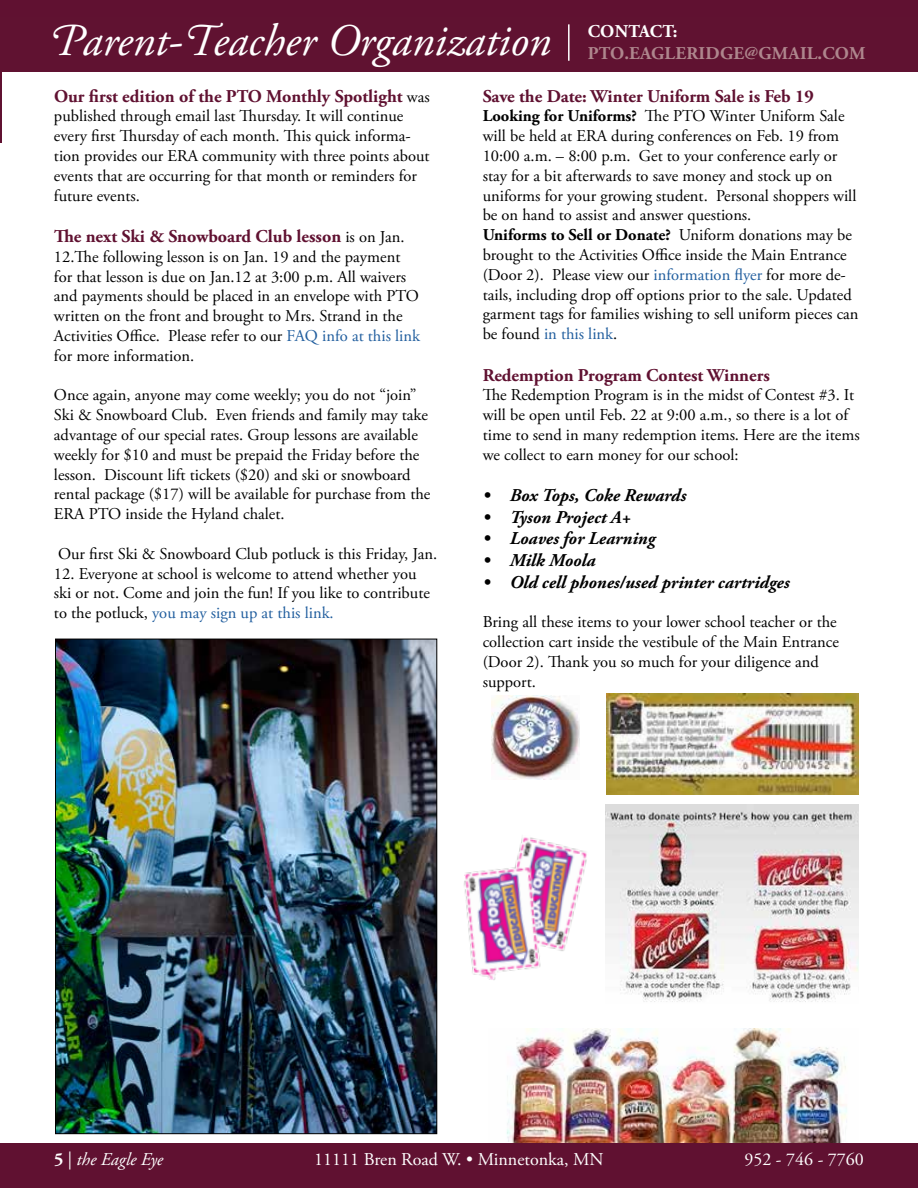
<style>
.page{position:relative;width:918px;height:1188px;background:#fff}
.page>*{position:absolute;margin:0;border:0;box-sizing:border-box;transform-origin:0 0}
.t1{font:italic 45px "Adobe Garamond Pro";color:#fff}
.t2{font:700 18px "Adobe Garamond Pro";color:#601131}
.t3{font:italic 700 18px "Adobe Garamond Pro";color:#000}
.t4{font:18px "Adobe Garamond Pro";color:#fff}
.t5{font:700 18px "Adobe Garamond Pro";letter-spacing:.015em;color:#ae868d}
.t6{font:italic 18px "Adobe Garamond Pro";color:#fff}
.t7{font:700 18px "Adobe Garamond Pro";letter-spacing:.01em;color:#fff}
.t8{font:16.5px/19.8px "Adobe Garamond Pro";color:#000}
.s1{font-weight:700}
.s2{color:#215e9e}
.s3{font-weight:400;font-size:16.5px;color:#000}
.s4{font-weight:700;font-style:normal}
.s5{font-style:normal}
</style>
<div class="page">
<div style="left:0;top:1143px;width:918px;height:45px;background:#601131"></div>
<div style="left:0;top:0;width:918px;height:45px;background:#601131"></div>
<hr style="left:0;top:68px;width:2px;height:75px;background:#601131">
<div style="left:0;top:18px;width:918px;height:54px;background:#601231"></div>
<hr style="left:568px;top:24px;width:2px;height:37px;background:#fff">
<img style="left:605px;top:804px;width:253px;height:198px">
<img style="left:506px;top:1029px;width:341px;height:114px">
<img style="left:492px;top:695px;width:87px;height:85px">
<img style="left:606px;top:693px;width:252px;height:102px">
<img style="left:464px;top:837px;width:123px;height:143px">
<img style="left:57px;top:641px;width:378px;height:491px">
<h1 class="t1" style="left:48px;top:13px;width:505px">Parent-Teacher Organization</h1>
<p class="t2" style="left:483px;top:85px;width:333px">Save the Date: Winter Uniform Sale is Feb 19</p>
<p class="t8" style="left:483px;top:107px;width:377px"><span class="s1">Looking for Uniforms?</span> The PTO Winter Uniform Sale will be held at ERA during conferences on Feb. 19 from 10:00 a.m. – 8:00 p.m. Get to your conference early or stay for a bit afterwards to save money and stock up on uniforms for your growing student. Personal shoppers will be on hand to assist and answer questions.<br><span class="s1">Uniforms to Sell or Donate?</span> Uniform donations may be brought to the Activities Office inside the Main Entrance (Door 2). Please view our <span class="s2">information flyer</span> for more de&shy;tails, including drop off options prior to the sale. Updated garment tags for families wishing to sell uniform pieces can be found <span class="s2">in this link</span>.</p>
<p class="t2" style="left:483px;top:364px;width:289px">Redemption Program Contest Winners</p>
<p class="t8" style="left:483px;top:386px;width:379px">The Redemption Program is in the midst of Contest #3. It will be open until Feb. 22 at 9:00 a.m., so there is a lot of time to send in many redemption items. Here are the items we collect to earn money for our school:</p>
<p class="t3" style="left:483px;top:485px;width:205px">• Box Tops, Coke Rewards</p>
<p class="t3" style="left:483px;top:507px;width:150px">• Tyson Project A+</p>
<p class="t3" style="left:483px;top:528px;width:174px">• Loaves for Learning</p>
<p class="t3" style="left:483px;top:550px;width:114px">• Milk Moola</p>
<p class="t3" style="left:483px;top:572px;width:308px">• Old cell phones/used printer cartridges</p>
<p class="t8" style="left:483px;top:613px;width:358px">Bring all these items to your lower school teacher or the collection cart inside the vestibule of the Main Entrance (Door 2). Thank you so much for your diligence and support.</p>
<p class="t7" style="left:588px;top:21px;width:91px">CONTACT:</p>
<p class="t5" style="left:588px;top:43px;width:279px">PTO.EAGLERIDGE@GMAIL.COM</p>
<p class="t2" style="left:54px;top:85px;width:377px">Our first edition of the PTO Monthly Spotlight <span class="s3">was</span></p>
<p class="t8" style="left:54px;top:107px;width:377px">published through email last Thursday. It will continue every first Thursday of each month. This quick informa&shy;tion provides our ERA community with three points about events that are occurring for that month or reminders for future events.</p>
<p class="t2" style="left:54px;top:226px;width:352px">The next Ski &amp; Snowboard Club lesson <span class="s3">is on Jan.</span></p>
<p class="t8" style="left:54px;top:247px;width:368px">12.The following lesson is on Jan. 19 and the payment for that lesson is due on Jan.12 at 3:00 p.m. All waivers and payments should be placed in an envelope with PTO written on the front and brought to Mrs. Strand in the Activities Office. Please refer to our <span class="s2">FAQ info at this link </span>for more information.</p>
<p class="t8" style="left:54px;top:386px;width:378px">Once again, anyone may come weekly; you do not “join” Ski &amp; Snowboard Club. Even friends and family may take advantage of our special rates. Group lessons are available weekly for $10 and must be prepaid the Friday before the lesson. Discount lift tickets ($20) and ski or snowboard rental package ($17) will be available for purchase from the ERA PTO inside the Hyland chalet.</p>
<p class="t8" style="left:58px;top:544px;width:381px">Our first Ski &amp; Snowboard Club potluck is this Friday, Jan.</p>
<p class="t8" style="left:54px;top:564px;width:377px">12. Everyone at school is welcome to attend whether you ski or not. Come and join the fun! If you like to contribute to the potluck, <span class="s2">you may sign up at this link.</span></p>
<p class="t6" style="left:54px;top:1149px;width:111px"><span class="s4">5</span> <span class="s5">|</span> the Eagle Eye</p>
<p class="t4" style="left:314px;top:1149px;width:291px">11111 Bren Road W. • Minnetonka, MN</p>
<p class="t4" style="left:744px;top:1149px;width:121px">952 - 746 - 7760</p>
</div>
